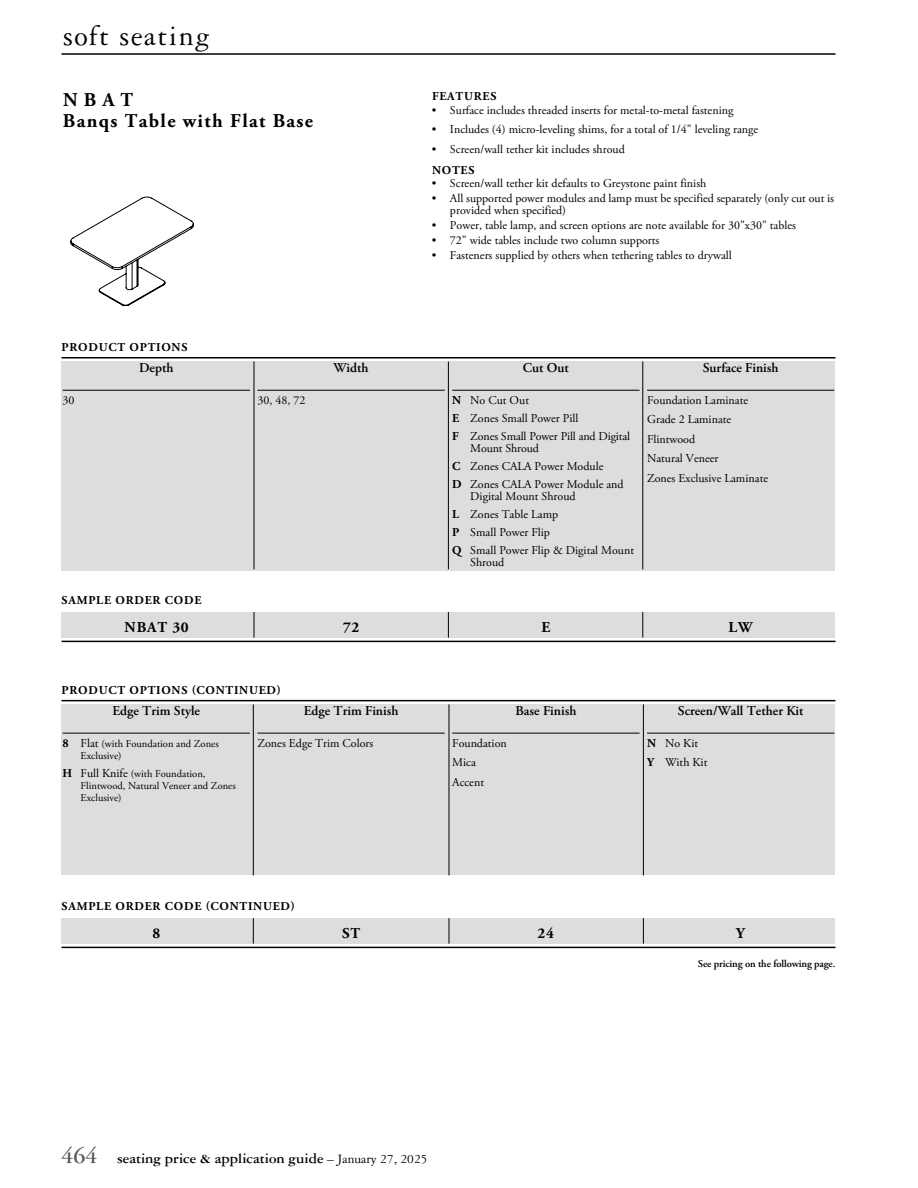
<style>
.page{position:relative;width:918px;height:1188px;background:#fff}
.page>*{position:absolute;margin:0;border:0;box-sizing:border-box;transform-origin:0 0}
.t1{font:30px "Garamond Three";letter-spacing:.05em;color:#000}
.t2{font:700 19.5px/21px "Adobe Garamond Pro";letter-spacing:.07em;color:#000}
.t3{font:700 15px "Garamond Three";color:#000}
.t4{font:700 15px "Adobe Garamond Pro";letter-spacing:.065em;color:#000}
.t5{font:600 13.5px "Adobe Garamond Pro";color:#000}
.t6{font:12px/18px "Adobe Garamond Pro";color:#000}
.t7{font:700 12px "Adobe Garamond Pro";letter-spacing:.065em;color:#000}
.t8{font:10.5px/12px "Adobe Garamond Pro";color:#000}
.t9{font:600 10.5px "Adobe Garamond Pro";letter-spacing:.005em;color:#000}
.s1{font-weight:700}
.s2{font-weight:700;font-size:12px}
.s3{font-size:12px}
.s4{font-size:24px;color:#58595b}
.s5{font-weight:400;font-size:13.5px}
</style>
<div class="page">
<hr style="left:62px;top:53px;width:774px;height:2px;background:#000">
<svg style="left:70px;top:196px;width:124px;height:110px"></svg>
<div style="left:62px;top:362px;width:774px;height:209px;background:#dcddde"></div>
<hr style="left:63px;top:390px;width:187px;height:1px;background:#000">
<hr style="left:257px;top:390px;width:188px;height:1px;background:#000">
<hr style="left:452px;top:390px;width:188px;height:1px;background:#000">
<hr style="left:647px;top:390px;width:187px;height:1px;background:#000">
<div style="left:62px;top:704px;width:774px;height:171px;background:#dcddde"></div>
<hr style="left:63px;top:733px;width:187px;height:1px;background:#000">
<hr style="left:257px;top:733px;width:188px;height:1px;background:#000">
<hr style="left:452px;top:733px;width:188px;height:1px;background:#000">
<hr style="left:647px;top:733px;width:187px;height:1px;background:#000">
<hr style="left:62px;top:357px;width:774px;height:1px;background:#000">
<hr style="left:62px;top:700px;width:774px;height:1px;background:#000">
<hr style="left:254px;top:362px;width:1px;height:207px;background:#000">
<hr style="left:253px;top:704px;width:1px;height:171px;background:#000">
<hr style="left:448px;top:362px;width:1px;height:207px;background:#000">
<hr style="left:643px;top:362px;width:1px;height:207px;background:#000">
<hr style="left:449px;top:704px;width:1px;height:171px;background:#000">
<hr style="left:643px;top:704px;width:1px;height:171px;background:#000">
<hr style="left:62px;top:641px;width:774px;height:1px;background:#000">
<hr style="left:62px;top:947px;width:774px;height:1px;background:#000">
<div style="left:62px;top:612px;width:774px;height:26px;background:#dcddde"></div>
<div style="left:62px;top:918px;width:774px;height:26px;background:#dcddde"></div>
<svg style="left:254px;top:612px;width:1px;height:26px"></svg>
<svg style="left:253px;top:918px;width:1px;height:26px"></svg>
<svg style="left:448px;top:612px;width:1px;height:26px"></svg>
<svg style="left:643px;top:612px;width:1px;height:26px"></svg>
<svg style="left:449px;top:918px;width:1px;height:26px"></svg>
<svg style="left:643px;top:918px;width:1px;height:26px"></svg>
<h1 class="t1" style="left:63px;top:20px;width:149px">soft seating</h1>
<h2 class="t2" style="left:63px;top:89px;width:252px">NBAT<br>Banqs Table with Flat Base</h2>
<p class="t7" style="left:62px;top:340px;width:127px">PRODUCT OPTIONS</p>
<p class="t6" style="left:63px;top:392px;width:13px">30</p>
<p class="t5" style="left:139px;top:360px;width:36px">Depth</p>
<p class="t6" style="left:257px;top:392px;width:49px">30, 48, 72</p>
<p class="t5" style="left:334px;top:360px;width:36px">Width</p>
<p class="t7" style="left:62px;top:593px;width:141px">SAMPLE ORDER CODE</p>
<p class="t7" style="left:432px;top:89px;width:66px">FEATURES</p>
<p class="t6" style="left:432px;top:101px;width:303px">• Surface includes threaded inserts for metal-to-metal fastening</p>
<p class="t6" style="left:432px;top:121px;width:328px">• Includes (4) micro-leveling shims, for a total of 1/4" leveling range</p>
<p class="t6" style="left:432px;top:140px;width:194px">• Screen/wall tether kit includes shroud</p>
<p class="t7" style="left:432px;top:163px;width:44px">NOTES</p>
<p class="t6" style="left:432px;top:175px;width:276px">• Screen/wall tether kit defaults to Greystone paint finish</p>
<p class="t6" style="left:450px;top:193px;width:386px;line-height:12px;text-indent:-18px">• All supported power modules and lamp must be specified separately (only cut out is provided when specified)</p>
<p class="t6" style="left:432px;top:217px;width:366px">• Power, table lamp, and screen options are note available for 30"x30" tables</p>
<p class="t6" style="left:432px;top:232px;width:229px">• 72" wide tables include two column supports</p>
<p class="t6" style="left:432px;top:247px;width:301px">• Fasteners supplied by others when tethering tables to drywall</p>
<p class="t5" style="left:523px;top:360px;width:48px">Cut Out</p>
<p class="t6" style="left:452px;top:392px;width:179px"><span class="s1">N</span> No Cut Out<br><span class="s1">E</span> Zones Small Power Pill<br><span class="s1">F</span> Zones Small Power Pill and Digital</p>
<p class="t6" style="left:452px;top:440px;width:173px;text-indent:18px">Mount Shroud<br><span class="s1">C</span> Zones CALA Power Module<br><span class="s1">D</span> Zones CALA Power Module and</p>
<p class="t6" style="left:452px;top:488px;width:183px;text-indent:18px">Digital Mount Shroud<br><span class="s1">L</span> Zones Table Lamp<br><span class="s1">P</span> Small Power Flip<br><span class="s1">Q</span> Small Power Flip &amp; Digital Mount</p>
<p class="t6" style="left:470px;top:554px;width:36px">Shroud</p>
<p class="t5" style="left:703px;top:360px;width:77px">Surface Finish</p>
<p class="t6" style="left:647px;top:391px;width:123px;line-height:19.5px">Foundation Laminate<br>Grade 2 Laminate<br>Flintwood<br>Natural Veneer<br>Zones Exclusive Laminate</p>
<p class="t4" style="left:125px;top:619px;width:66px">NBAT 30</p>
<p class="t4" style="left:343px;top:619px;width:18px">72</p>
<p class="t4" style="left:541px;top:619px;width:10px">E</p>
<p class="t4" style="left:728px;top:619px;width:26px">LW</p>
<p class="t7" style="left:62px;top:683px;width:221px">PRODUCT OPTIONS (CONTINUED)</p>
<p class="t5" style="left:112px;top:703px;width:89px">Edge Trim Style</p>
<p class="t8" style="left:81px;top:738px;width:140px;text-indent:-18px"><span class="s2">8</span> <span class="s3">Flat</span> (with Foundation and Zones<br>Exclusive)</p>
<p class="t8" style="left:81px;top:768px;width:157px;text-indent:-18px"><span class="s2">H</span> <span class="s3">Full Knife</span> (with Foundation,<br>Flintwood, Natural Veneer and Zones<br>Exclusive)</p>
<p class="t5" style="left:304px;top:703px;width:96px">Edge Trim Finish</p>
<p class="t6" style="left:257px;top:734px;width:117px">Zones Edge Trim Colors</p>
<p class="t7" style="left:62px;top:899px;width:235px">SAMPLE ORDER CODE (CONTINUED)</p>
<p class="t6" style="left:452px;top:734px;width:56px;line-height:19.5px">Foundation<br>Mica<br>Accent</p>
<p class="t5" style="left:515px;top:703px;width:62px">Base Finish</p>
<p class="t5" style="left:678px;top:703px;width:127px">Screen/Wall Tether Kit</p>
<p class="t6" style="left:647px;top:734px;width:62px;line-height:19.5px"><span class="s1">N</span> No Kit<br><span class="s1">Y</span> With Kit</p>
<p class="t4" style="left:153px;top:925px;width:9px">8</p>
<p class="t4" style="left:342px;top:925px;width:20px">ST</p>
<p class="t4" style="left:538px;top:925px;width:18px">24</p>
<p class="t4" style="left:736px;top:925px;width:10px">Y</p>
<p class="t9" style="left:698px;top:958px;width:139px">See pricing on the following page.</p>
<p class="t3" style="left:62px;top:1150px;width:368px"><span class="s4">464</span> seating price &amp; application guide <span class="s5">– January 27, 2025</span></p>
</div>
